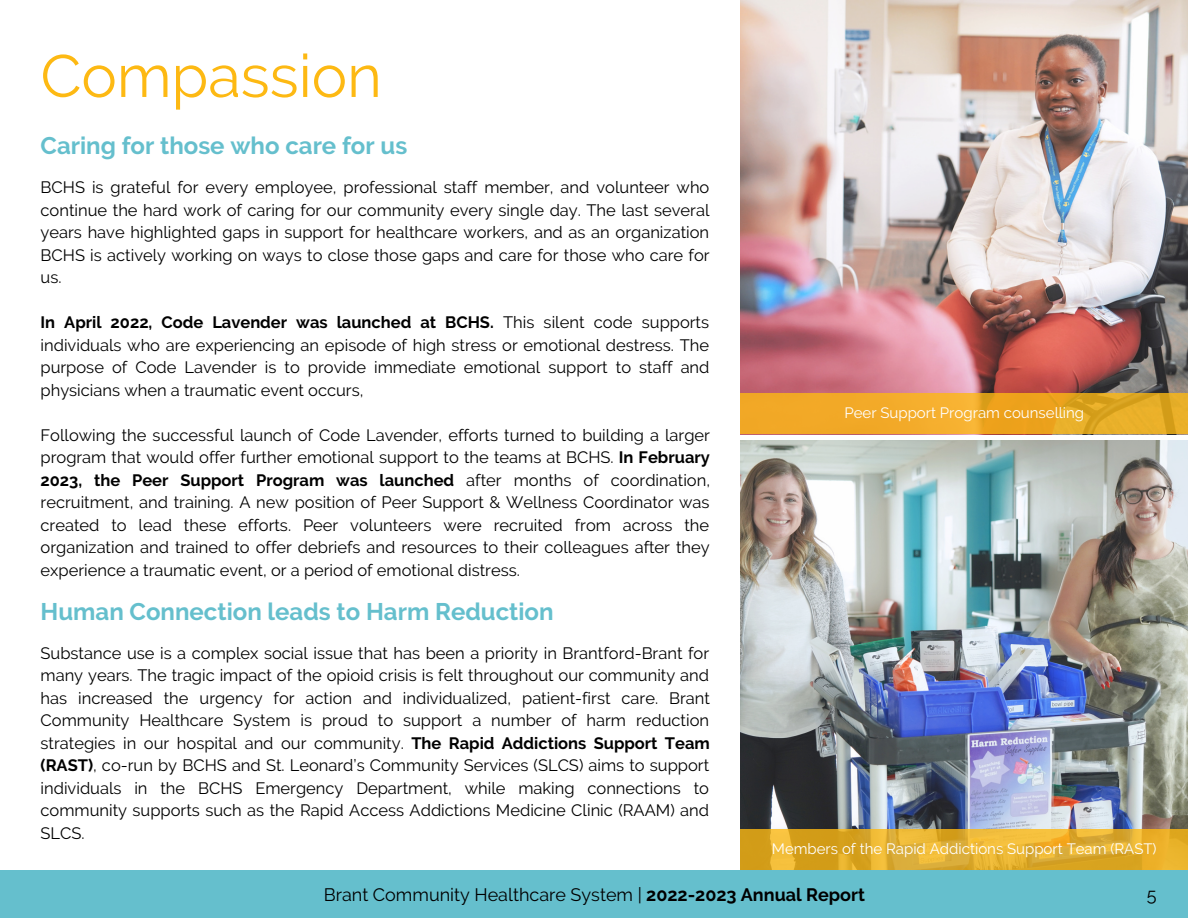
<style>
.page{position:relative;width:1188px;height:918px;background:#fff}
.page>*{position:absolute;margin:0;border:0;box-sizing:border-box;transform-origin:0 0}
.t1{font:59.55px "Raleway";color:#fdb913}
.t2{font:700 24px "Raleway";color:#65bfcd}
.t3{font:18px "Raleway";color:#000}
.t4{font:16.5px/22.5px "Raleway";color:#000;text-align:justify}
.t5{font:15px "Raleway";color:#fff}
.s1{font-weight:700}
</style>
<div class="page">
<img style="left:741px;top:0;width:447px;height:393px">
<img style="left:741px;top:441px;width:447px;height:388px">
<div style="left:0;top:870px;width:1188px;height:48px;background:#65bfcd"></div>
<svg style="left:741px;top:393px;width:447px;height:41px;background:#eca925"></svg>
<svg style="left:741px;top:829px;width:447px;height:41px;background:#e1ad2c"></svg>
<p class="t1" style="left:41px;top:41px;width:343px">Compassion</p>
<p class="t2" style="left:41px;top:132px;width:368px">Caring for those who care for us</p>
<p class="t4" style="left:41px;top:176px;width:671px">BCHS is grateful for every employee, professional staff member, and volunteer who continue the hard work of caring for our community every single day. The last several years have highlighted gaps in support for healthcare workers, and as an organization BCHS is actively working on ways to close those gaps and care for those who care for us.</p>
<p class="t4" style="left:41px;top:311px;width:670px"><span class="s1">In April 2022, Code Lavender was launched at BCHS.</span> This silent code supports individuals who are experiencing an episode of high stress or emotional destress. The purpose of Code Lavender is to provide immediate emotional support to staff and physicians when a traumatic event occurs,</p>
<p class="t4" style="left:41px;top:424px;width:671px">Following the successful launch of Code Lavender, efforts turned to building a larger program that would offer further emotional support to the teams at BCHS. <span class="s1">In February 2023, the Peer Support Program was launched</span> after months of coordination, recruitment, and training. A new position of Peer Support &amp; Wellness Coordinator was created to lead these efforts. Peer volunteers were recruited from across the organization and trained to offer debriefs and resources to their colleagues after they experience a traumatic event, or a period of emotional distress.</p>
<p class="t2" style="left:41px;top:597px;width:515px">Human Connection leads to Harm Reduction</p>
<p class="t4" style="left:41px;top:642px;width:671px">Substance use is a complex social issue that has been a priority in Brantford-Brant for many years. The tragic impact of the opioid crisis is felt throughout our community and has increased the urgency for action and individualized, patient-first care. Brant Community Healthcare System is proud to support a number of harm reduction strategies in our hospital and our community. <span class="s1">The Rapid Addictions Support Team (RAST)</span>, co-run by BCHS and St. Leonard’s Community Services (SLCS) aims to support individuals in the BCHS Emergency Department, while making connections to community supports such as the Rapid Access Addictions Medicine Clinic (RAAM) and SLCS.</p>
<p class="t5" style="left:844px;top:404px;width:241px">Peer Support Program counselling</p>
<p class="t5" style="left:772px;top:840px;width:386px">Members of the Rapid Addictions Support Team (RAST)</p>
<p class="t3" style="left:324px;top:884px;width:543px">Brant Community Healthcare System | <span class="s1">2022-2023 Annual Report</span></p>
<p class="t3" style="left:1147px;top:884px;width:11px">5</p>
</div>
